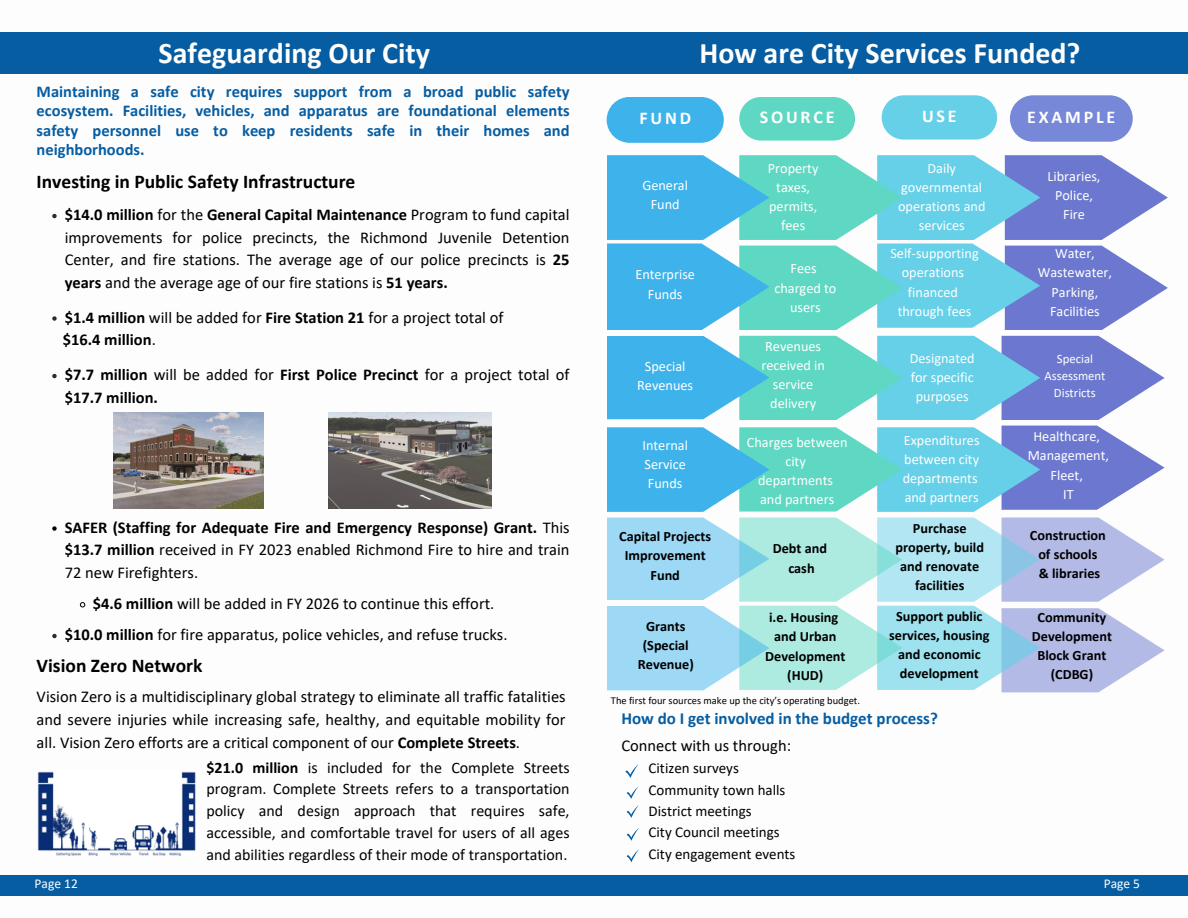
<style>
.page{position:relative;width:1188px;height:918px;background:#fff}
.page>*{position:absolute;margin:0;border:0;box-sizing:border-box;transform-origin:0 0}
.t1{font:700 30px "Calibri";color:#fff}
.t2{font:700 19.5px "Calibri";color:#000}
.t3{font:700 18px "Calibri";letter-spacing:.155em;color:#fff}
.t4{font:700 16.95px "Calibri";color:#065da2}
.t5{font:16.5px/22.5px "Calibri";color:#000;text-align:justify}
.t6{font:700 16.5px/19.4px "Calibri";color:#065da2;text-align:justify}
.t7{font:700 16.5px/22.5px "Calibri";color:#000}
.t8{font:16.05px/21.9px "Calibri";color:#000;text-align:justify}
.t9{font:15px/21.3px "Calibri";color:#000}
.t10{font:14.25px/19.2px "Calibri";color:#fff;text-align:center}
.t11{font:700 14.25px/19.2px "Calibri";color:#000;text-align:center}
.t12{font:13.5px "Calibri";color:#fff}
.t13{font:12.75px/17px "Calibri";color:#fff;text-align:center}
.t14{font:10.5px "Calibri";color:#000}
.s1{font-weight:700}
.s2{font-weight:400}
</style>
<div class="page">
<div style="left:0;top:876px;width:1188px;height:20px;background:#065da2"></div>
<div style="left:0;top:32px;width:1188px;height:42px;background:#065da2"></div>
<svg style="left:625px;top:764px;width:13px;height:14px"></svg>
<div style="left:739px;top:97px;width:116px;height:44px;background:#5fd8c3;border-radius:22px"></div>
<svg style="left:882px;top:95px;width:115px;height:45px;background:#73d4e9"></svg>
<div style="left:1010px;top:95px;width:123px;height:47px;background:#7788d8;border-radius:23px"></div>
<svg style="left:626px;top:786px;width:13px;height:13px"></svg>
<svg style="left:626px;top:805px;width:13px;height:13px"></svg>
<svg style="left:626px;top:828px;width:13px;height:13px"></svg>
<svg style="left:607px;top:155px;width:561px;height:175px;background:#71bfde"></svg>
<svg style="left:607px;top:426px;width:558px;height:86px;background:#6fbede"></svg>
<svg style="left:607px;top:336px;width:558px;height:84px;background:#6dbddd"></svg>
<div style="left:607px;top:97px;width:117px;height:46px;background:#3eb3eb;border-radius:23px"></div>
<svg style="left:607px;top:518px;width:558px;height:174px;background:#b2dcec"></svg>
<svg style="left:52px;top:214px;width:5px;height:4px"></svg>
<svg style="left:52px;top:316px;width:5px;height:5px"></svg>
<svg style="left:52px;top:374px;width:5px;height:4px"></svg>
<svg style="left:52px;top:526px;width:5px;height:5px"></svg>
<svg style="left:80px;top:602px;width:6px;height:6px"></svg>
<svg style="left:52px;top:634px;width:5px;height:4px"></svg>
<img style="left:328px;top:412px;width:163px;height:97px">
<img style="left:113px;top:412px;width:151px;height:97px">
<svg style="left:626px;top:849px;width:13px;height:13px"></svg>
<img style="left:37px;top:771px;width:159px;height:84px">
<p class="t1" style="left:159px;top:41px;width:273px">Safeguarding Our City</p>
<p class="t6" style="left:37px;top:83px;width:534px">Maintaining a safe city requires support from a broad public safety ecosystem. Facilities, vehicles, and apparatus are foundational elements safety personnel use to keep residents safe in their homes and neighborhoods.</p>
<h5 class="t2" style="left:37px;top:173px;width:320px">Investing in Public Safety Infrastructure</h5>
<h2 class="t5" style="left:65px;top:205px;width:506px"><span class="s1">$14.0 million</span> for the <span class="s1">General Capital Maintenance</span> Program to fund capital improvements for police precincts, the Richmond Juvenile Detention Center, and fire stations. The average age of our police precincts is <span class="s1">25 years</span> and the average age of our fire stations is <span class="s1">51 years.</span></h2>
<h2 class="t5" style="left:65px;top:307px;width:440px"><span class="s1">$1.4 million</span> will be added for <span class="s1">Fire Station 21</span> for a project total of</h2>
<h2 class="t7" style="left:63px;top:330px;width:95px">$16.4 million<span class="s2">.</span></h2>
<h2 class="t7" style="left:65px;top:365px;width:506px">$7.7 million <span class="s2">will be added for</span> First Police Precinct <span class="s2">for a project total of </span>$17.7 million.</h2>
<p class="t5" style="left:65px;top:517px;width:506px"><span class="s1">SAFER (Staffing for Adequate Fire and Emergency Response) Grant.</span> This <span class="s1">$13.7 million</span> received in FY 2023 enabled Richmond Fire to hire and train 72 new Firefighters.</p>
<p class="t5" style="left:93px;top:593px;width:403px"><span class="s1">$4.6 million</span> will be added in FY 2026 to continue this effort.</p>
<p class="t5" style="left:65px;top:625px;width:444px"><span class="s1">$10.0 million</span> for fire apparatus, police vehicles, and refuse trucks.</p>
<p class="t2" style="left:37px;top:657px;width:167px">Vision Zero Network</p>
<p class="t5" style="left:37px;top:686px;width:531px;line-height:23px">Vision Zero is a multidisciplinary global strategy to eliminate all traffic fatalities and severe injuries while increasing safe, healthy, and equitable mobility for all. Vision Zero efforts are a critical component of our <span class="s1">Complete Streets</span>.</p>
<p class="t8" style="left:206px;top:758px;width:365px"><span class="s1">$21.0 million</span> is included for the Complete Streets program. Complete Streets refers to a transportation policy and design approach that requires safe, accessible, and comfortable travel for users of all ages and abilities regardless of their mode of transportation.</p>
<h5 class="t1" style="left:699px;top:41px;width:383px">How are City Services Funded?</h5>
<h5 class="t3" style="left:639px;top:110px;width:53px">FUND</h5>
<h4 class="t3" style="left:760px;top:109px;width:76px">SOURCE</h4>
<h3 class="t3" style="left:922px;top:109px;width:36px">USE</h3>
<p class="t3" style="left:1027px;top:110px;width:90px">EXAMPLE</p>
<p class="t10" style="left:642px;top:177px;width:47px">General<br>Fund</p>
<p class="t10" style="left:635px;top:266px;width:61px">Enterprise<br>Funds</p>
<p class="t10" style="left:637px;top:358px;width:57px">Special<br>Revenues</p>
<p class="t10" style="left:642px;top:437px;width:47px;text-align:left">Internal<br>Service<br>Funds</p>
<p class="t11" style="left:619px;top:528px;width:94px">Capital Projects<br>Improvement<br>Fund</p>
<p class="t11" style="left:638px;top:618px;width:57px">Grants (Special<br>Revenue)</p>
<p class="t10" style="left:768px;top:160px;width:52px">Property taxes, permits, fees</p>
<p class="t10" style="left:791px;top:260px;width:28px">Fees</p>
<p class="t10" style="left:774px;top:279px;width:64px">charged to users</p>
<p class="t10" style="left:762px;top:337px;width:65px">Revenues received in service delivery</p>
<p class="t10" style="left:747px;top:434px;width:102px">Charges between city</p>
<p class="t10" style="left:758px;top:472px;width:76px">departments</p>
<p class="t10" style="left:760px;top:491px;width:76px">and partners</p>
<h5 class="t11" style="left:773px;top:540px;width:56px">Debt and cash</h5>
<h3 class="t11" style="left:765px;top:608px;width:82px">i.e. Housing and Urban<br>Development (HUD)</h3>
<p class="t14" style="left:611px;top:696px;width:251px">The first four sources make up the city’s operating budget.</p>
<p class="t10" style="left:898px;top:159px;width:89px">Daily governmental operations and services</p>
<p class="t10" style="left:1048px;top:168px;width:54px">Libraries,<br>Police,<br>Fire</p>
<p class="t10" style="left:1038px;top:245px;width:76px">Water,<br>Wastewater,<br>Parking,<br>Facilities</p>
<p class="t10" style="left:890px;top:245px;width:90px">Self-supporting operations</p>
<p class="t10" style="left:908px;top:283px;width:51px">financed</p>
<p class="t10" style="left:898px;top:303px;width:75px">through fees</p>
<p class="t10" style="left:910px;top:350px;width:67px">Designated for specific purposes</p>
<p class="t10" style="left:903px;top:432px;width:78px;text-align:justify">Expenditures between city departments</p>
<p class="t10" style="left:905px;top:489px;width:76px">and partners</p>
<p class="t11" style="left:895px;top:520px;width:90px">Purchase property, build and renovate facilities</p>
<p class="t11" style="left:889px;top:608px;width:102px">Support public services, housing and economic development</p>
<h6 class="t13" style="left:1044px;top:351px;width:63px">Special<br>Assessment<br>Districts</h6>
<h6 class="t10" style="left:1033px;top:428px;width:68px">Healthcare,</h6>
<h6 class="t10" style="left:1028px;top:447px;width:83px">Management,</h6>
<h6 class="t10" style="left:1051px;top:466px;width:34px">Fleet,</h6>
<h6 class="t10" style="left:1063px;top:486px;width:12px">IT</h6>
<h6 class="t11" style="left:1030px;top:527px;width:77px">Construction of schools</h6>
<h6 class="t11" style="left:1039px;top:565px;width:63px">&amp; libraries</h6>
<h6 class="t11" style="left:1032px;top:609px;width:82px">Community<br>Development<br>Block Grant (CDBG)</h6>
<h1 class="t4" style="left:621px;top:711px;width:318px">How do I get involved in the budget process?</h1>
<h1 class="t5" style="left:621px;top:735px;width:171px">Connect with us through:</h1>
<h1 class="t9" style="left:649px;top:759px;width:138px">Citizen surveys<br>Community town halls<br>District meetings</h1>
<h1 class="t9" style="left:649px;top:823px;width:148px">City Council meetings<br>City engagement events</h1>
<p class="t12" style="left:35px;top:878px;width:45px">Page 12</p>
<p class="t12" style="left:1104px;top:878px;width:38px">Page 5</p>
</div>
